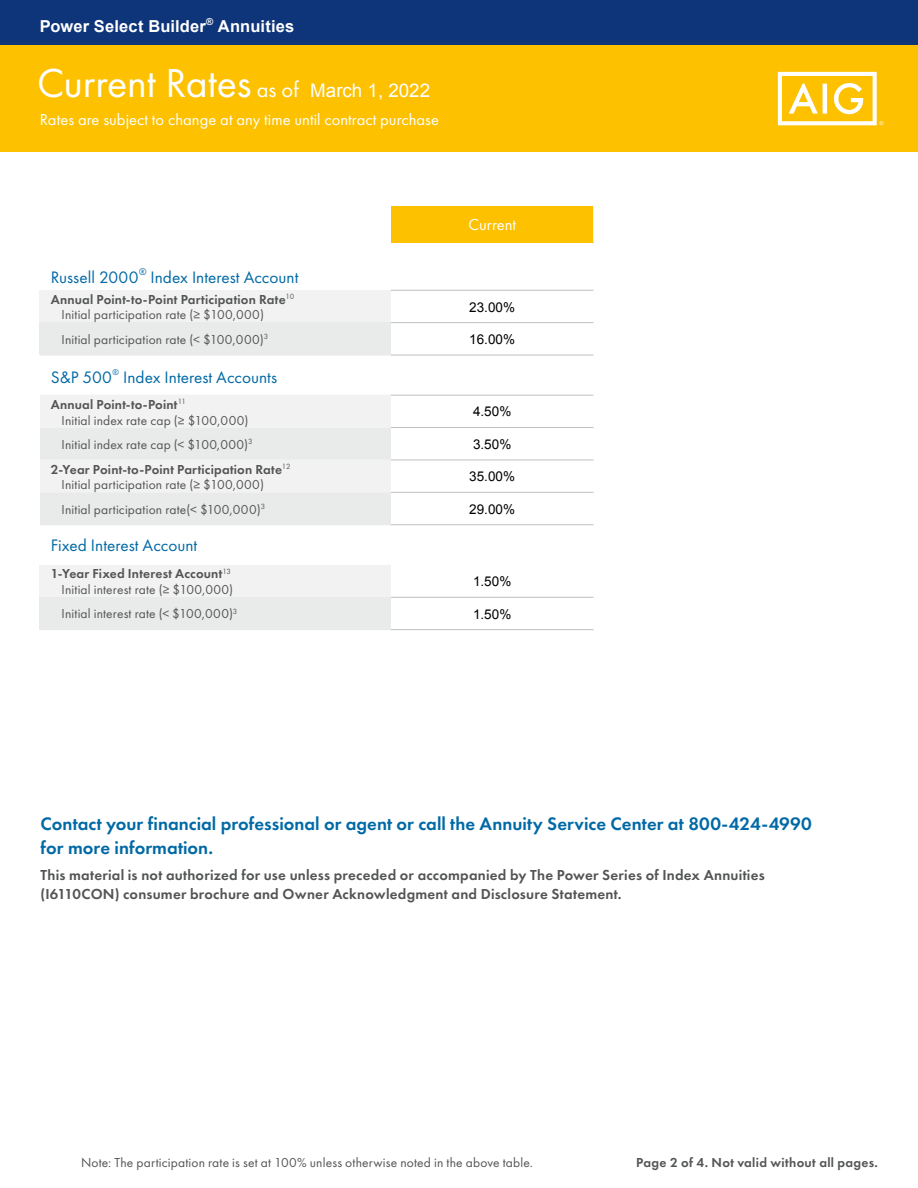
<style>
.page{position:relative;width:918px;height:1188px;background:#fff}
.page>*{position:absolute;margin:0;border:0;box-sizing:border-box;transform-origin:0 0}
.t1{font:42px "Futura PT";letter-spacing:-.005em;color:#fff}
.t2{font:600 18.75px/24px "Futura PT";color:#0069a5}
.t3{font:18.75px "Arial";color:#fff}
.t4{font:17.25px "Futura PT";color:#0069a5}
.t5{font:16.5px "Futura PT";letter-spacing:.005em;color:#fff}
.t6{font:700 16.5px "Arial";letter-spacing:.01em;color:#fff}
.t7{font:600 15px/19.5px "Futura PT";letter-spacing:.015em;color:#535454}
.t8{font:13.5px/15.8px "Futura PT";letter-spacing:.015em;color:#535454}
.t9{font:600 13.5px/15.8px "Futura PT";letter-spacing:.015em;color:#535454}
.t10{font:13.5px "Arial";color:#000}
.t11{font:10.05px "Futura PT";color:#0069a5}
.t12{font:8.7px "Futura PT";color:#0069a5}
.s1{font-size:22.5px}
.s2{font-weight:400}
.s3{font-weight:600}
</style>
<div class="page">
<div style="left:40px;top:290px;width:351px;height:33px;background:#f2f2f2"></div>
<div style="left:40px;top:323px;width:351px;height:32px;background:#e9eaea"></div>
<hr style="left:391px;top:290px;width:202px;height:1px;background:#bdbebe">
<hr style="left:391px;top:322px;width:202px;height:1px;background:#bdbebe">
<hr style="left:391px;top:355px;width:202px;height:1px;background:#bdbebe">
<hr style="left:40px;top:355px;width:351px;height:1px;background:#e9eaea">
<div style="left:40px;top:396px;width:351px;height:128px;background:#efefef"></div>
<hr style="left:40px;top:395px;width:351px;height:1px;background:#f2f2f2">
<hr style="left:40px;top:460px;width:351px;height:1px;background:#f2f2f2">
<hr style="left:40px;top:524px;width:351px;height:1px;background:#e9eaea">
<hr style="left:391px;top:395px;width:202px;height:1px;background:#bdbebe">
<hr style="left:391px;top:427px;width:202px;height:1px;background:#bdbebe">
<hr style="left:391px;top:460px;width:202px;height:1px;background:#bdbebe">
<hr style="left:391px;top:492px;width:202px;height:1px;background:#bdbebe">
<hr style="left:391px;top:524px;width:202px;height:1px;background:#bdbebe">
<div style="left:40px;top:565px;width:351px;height:32px;background:#f2f2f2"></div>
<div style="left:40px;top:597px;width:351px;height:33px;background:#e9eaea"></div>
<hr style="left:391px;top:597px;width:202px;height:1px;background:#bdbebe">
<hr style="left:391px;top:629px;width:202px;height:1px;background:#bdbebe">
<div style="left:392px;top:206px;width:202px;height:36px;background:#fdc100"></div>
<hr style="left:593px;top:206px;width:1px;height:36px;background:#fff">
<div style="left:0;top:0;width:918px;height:152px;background:#fdc100"></div>
<div style="left:0;top:0;width:918px;height:45px;background:#0e3479"></div>
<svg style="left:778px;top:72px;width:106px;height:53px"></svg>
<p class="t6" style="left:40px;top:15px;width:256px">Power Select Builder<sup>®</sup> Annuities</p>
<h1 class="t1" style="left:37px;top:58px;width:263px">Current Rates <span class="s1">as of</span></h1>
<p class="t5" style="left:40px;top:110px;width:401px">Rates are subject to change at any time until contract purchase</p>
<h2 class="t3" style="left:310px;top:78px;width:121px">March 1, 2022</h2>
<p class="t4" style="left:51px;top:267px;width:89px">Russell 2000</p>
<p class="t11" style="left:139px;top:265px;width:9px">®</p>
<p class="t4" style="left:151px;top:267px;width:149px">Index Interest Account</p>
<p class="t9" style="left:62px;top:291px;width:234px;text-indent:-11px">Annual Point-to-Point Participation Rate<sup>10<br></sup><span class="s2">Initial participation rate (≥ $100,000)</span></p>
<p class="t8" style="left:62px;top:331px;width:208px">Initial participation rate (&lt; $100,000)<sup>3</sup></p>
<p class="t4" style="left:51px;top:367px;width:63px">S&amp;P 500</p>
<p class="t12" style="left:113px;top:367px;width:8px">®</p>
<p class="t4" style="left:123px;top:367px;width:156px">Index Interest Accounts</p>
<p class="t8" style="left:62px;top:396px;width:188px;text-indent:-11px"><span class="s3">Annual Point-to-Point</span><sup>11<br></sup>Initial index rate cap (≥ $100,000)</p>
<p class="t9" style="left:51px;top:432px;width:241px;line-height:24.9px;text-indent:11px"><span class="s2">Initial index rate cap (&lt; $100,000)</span><sup>3<br></sup>2-Year Point-to-Point Participation Rate<sup>12</sup></p>
<p class="t8" style="left:62px;top:473px;width:205px;line-height:24.2px">Initial participation rate (≥ $100,000)<br>Initial participation rate(&lt; $100,000)<sup>3</sup></p>
<p class="t4" style="left:51px;top:535px;width:148px">Fixed Interest Account</p>
<p class="t8" style="left:51px;top:566px;width:184px;text-align:right"><span class="s3">1-Year Fixed Interest Account</span><sup>13<br></sup>Initial interest rate (≥ $100,000)</p>
<p class="t8" style="left:62px;top:606px;width:177px">Initial interest rate (&lt; $100,000)<sup>3</sup></p>
<p class="t5" style="left:469px;top:215px;width:49px">Current</p>
<p class="t10" style="left:469px;top:298px;width:47px">23.00%</p>
<p class="t10" style="left:469px;top:330px;width:47px">16.00%</p>
<p class="t10" style="left:473px;top:403px;width:40px">4.50%</p>
<p class="t10" style="left:473px;top:435px;width:40px">3.50%</p>
<p class="t10" style="left:469px;top:468px;width:47px">35.00%</p>
<p class="t10" style="left:469px;top:500px;width:47px">29.00%</p>
<p class="t10" style="left:473px;top:572px;width:40px">1.50%</p>
<p class="t10" style="left:473px;top:605px;width:40px">1.50%</p>
<h2 class="t2" style="left:41px;top:811px;width:773px">Contact your financial professional or agent or call the Annuity Service Center at 800-424-4990 for more information.</h2>
<p class="t7" style="left:41px;top:865px;width:726px">This material is not authorized for use unless preceded or accompanied by The Power Series of Index Annuities (I6110CON) consumer brochure and Owner Acknowledgment and Disclosure Statement.</p>
<p class="t8" style="left:81px;top:1155px;width:454px">Note: The participation rate is set at 100% unless otherwise noted in the above table.</p>
<p class="t9" style="left:636px;top:1155px;width:243px">Page 2 of 4. Not valid without all pages.</p>
</div>
